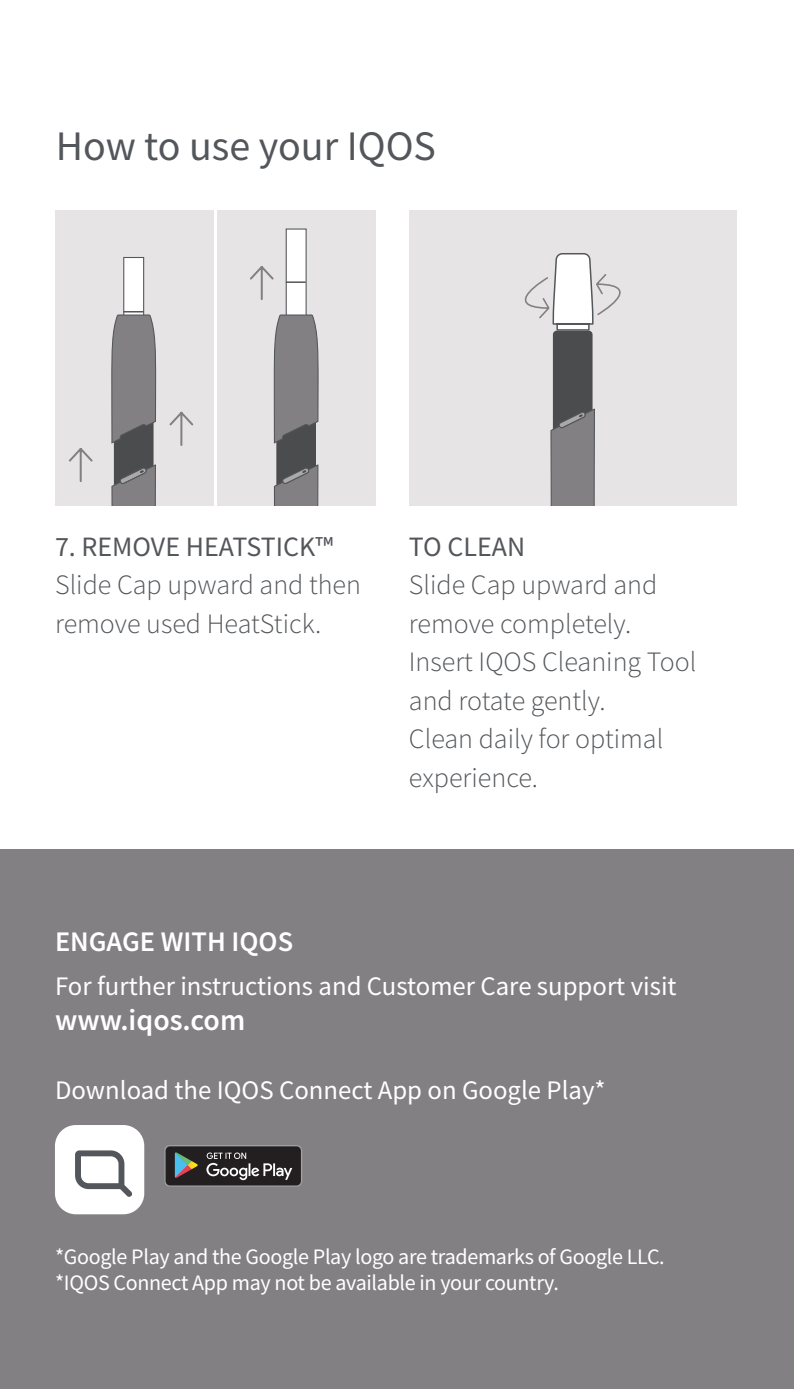
<style>
.page{position:relative;width:794px;height:1389px;background:#fff}
.page>*{position:absolute;margin:0;border:0;box-sizing:border-box;transform-origin:0 0}
.t1{font:42px "Source Sans Pro";color:#53565a}
.t2{font:600 30.1px "Source Sans Pro";color:#fff}
.t3{font:600 28.35px "Source Sans Pro";color:#fff}
.t4{font:300 28px/38.5px "Source Sans Pro";color:#53565a}
.t5{font:28px "Source Sans Pro";color:#53565a}
.t6{font:26.95px "Source Sans Pro";color:#fff}
.t7{font:22.05px/26.6px "Source Sans Pro";letter-spacing:-.015em;color:#fff}
</style>
<div class="page">
<div style="left:0;top:849px;width:794px;height:540px;background:#838083"></div>
<div style="left:55px;top:1125px;width:89px;height:89px;background:#fff;border-radius:21px"></div>
<svg style="left:75px;top:1150px;width:57px;height:47px"></svg>
<svg style="left:166px;top:1147px;width:134px;height:38px;background:#3f3e3e"></svg>
<div style="left:164px;top:1145px;width:138px;height:42px;border:1px solid #9d9fa2;border-radius:5px"></div>
<div style="left:409px;top:210px;width:327px;height:296px;background:#e6e4e5"></div>
<div style="left:217px;top:210px;width:159px;height:296px;background:#e6e4e5"></div>
<div style="left:286px;top:229px;width:21px;height:127px;background:#fff;border:1px solid #53565a"></div>
<hr style="left:286px;top:281px;width:20px;height:2px;background:#53565a">
<svg style="left:273px;top:313px;width:46px;height:193px;background:#7e7c7e"></svg>
<div style="left:55px;top:210px;width:159px;height:296px;background:#e6e4e5"></div>
<div style="left:123px;top:257px;width:21px;height:127px;background:#fff;border:1px solid #53565a"></div>
<hr style="left:123px;top:311px;width:21px;height:2px;background:#53565a">
<svg style="left:111px;top:313px;width:46px;height:193px;background:#7c7b7d"></svg>
<svg style="left:169px;top:411px;width:25px;height:35px"></svg>
<svg style="left:69px;top:448px;width:24px;height:34px"></svg>
<svg style="left:250px;top:266px;width:24px;height:34px"></svg>
<svg style="left:524px;top:253px;width:97px;height:253px"></svg>
<p class="t1" style="left:56px;top:120px;width:382px">How to use your IQOS</p>
<p class="t5" style="left:55px;top:529px;width:280px">7. REMOVE HEATSTICK™</p>
<p class="t4" style="left:55px;top:566px;width:307px">Slide Cap upward and then remove used HeatStick.</p>
<p class="t5" style="left:409px;top:529px;width:118px">TO CLEAN</p>
<p class="t4" style="left:409px;top:566px;width:289px">Slide Cap upward and remove completely.<br>Insert IQOS Cleaning Tool and rotate gently.<br>Clean daily for optimal experience.</p>
<p class="t3" style="left:55px;top:923px;width:240px">ENGAGE WITH IQOS</p>
<p class="t6" style="left:55px;top:969px;width:623px">For further instructions and Customer Care support visit</p>
<p class="t2" style="left:55px;top:1000px;width:192px">www.iqos.com</p>
<p class="t6" style="left:55px;top:1073px;width:552px">Download the IQOS Connect App on Google Play*</p>
<p class="t7" style="left:55px;top:1243px;width:611px">*Google Play and the Google Play logo are trademarks of Google LLC. *IQOS Connect App may not be available in your country.</p>
</div>
